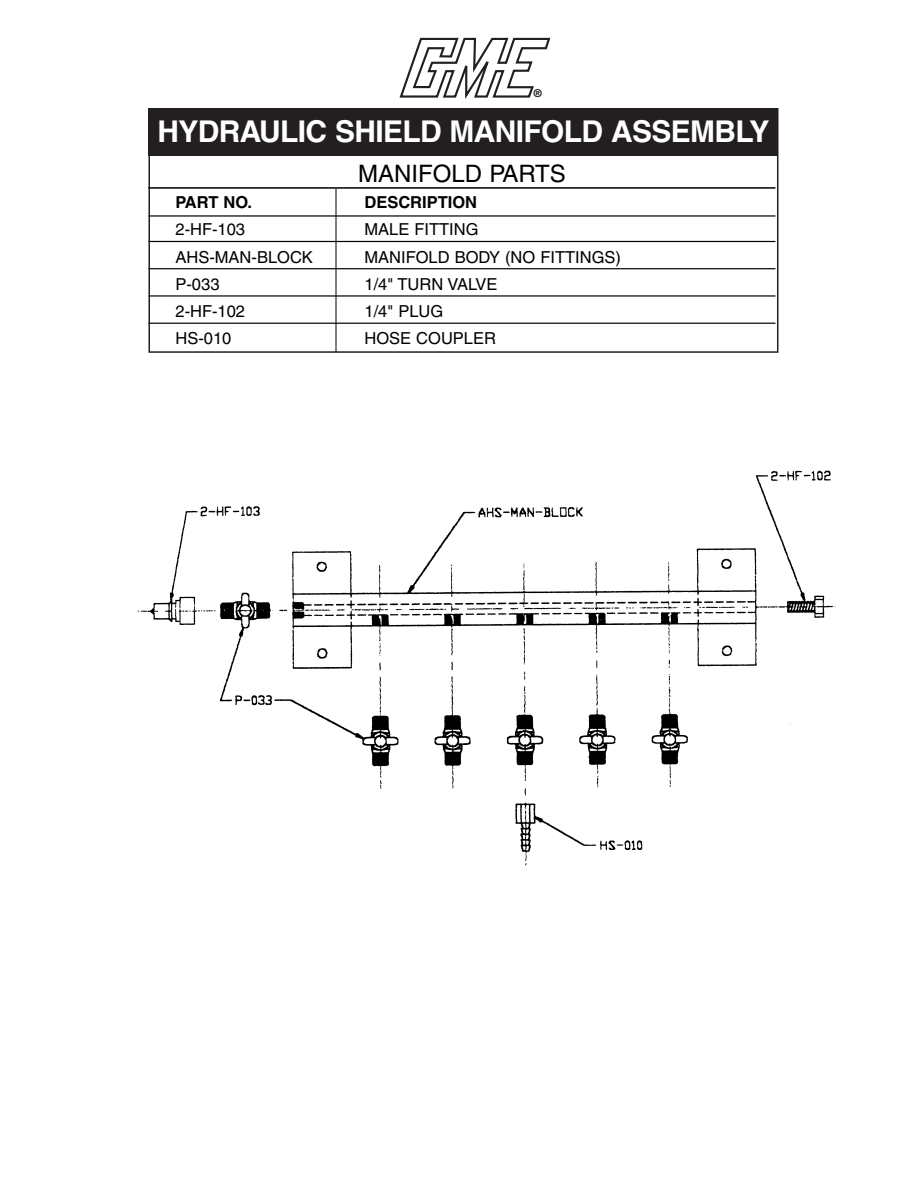
<style>
.page{position:relative;width:918px;height:1188px;background:#fff}
.page>*{position:absolute;margin:0;border:0;box-sizing:border-box;transform-origin:0 0}
.t1{font:700 30px "Helvetica";letter-spacing:-.02em;color:#fff}
.t2{font:24px "Helvetica";color:#000}
.t3{font:16.5px "Helvetica";color:#000}
.t4{font:700 16.5px "Helvetica";color:#000}
.t5{font:700 10.8px "Helvetica";color:#231f20}
</style>
<div class="page">
<div style="left:148px;top:108px;width:629px;height:47px;background:#231f20"></div>
<hr style="left:148px;top:187px;width:627px;height:2px;background:#000">
<hr style="left:148px;top:215px;width:627px;height:2px;background:#000">
<hr style="left:148px;top:241px;width:627px;height:1px;background:#000">
<hr style="left:148px;top:268px;width:627px;height:1px;background:#000">
<hr style="left:148px;top:295px;width:627px;height:2px;background:#000">
<hr style="left:148px;top:323px;width:627px;height:1px;background:#000">
<hr style="left:336px;top:189px;width:1px;height:163px;background:#000">
<img style="left:137px;top:470px;width:699px;height:396px">
<svg style="left:399px;top:38px;width:152px;height:61px"></svg>
<p class="t5" style="left:534px;top:89px;width:9px">®</p>
<h1 class="t1" style="left:158px;top:120px;width:613px">HYDRAULIC SHIELD MANIFOLD ASSEMBLY</h1>
<h2 class="t2" style="left:358px;top:165px;width:209px">MANIFOLD PARTS</h2>
<p class="t4" style="left:176px;top:196px;width:78px">PART NO.</p>
<p class="t4" style="left:365px;top:196px;width:114px">DESCRIPTION</p>
<p class="t3" style="left:176px;top:223px;width:71px">2-HF-103</p>
<p class="t3" style="left:365px;top:223px;width:116px">MALE FITTING</p>
<p class="t3" style="left:176px;top:251px;width:139px">AHS-MAN-BLOCK</p>
<p class="t3" style="left:364px;top:251px;width:258px">MANIFOLD BODY (NO FITTINGS)</p>
<p class="t3" style="left:176px;top:278px;width:46px">P-033</p>
<p class="t3" style="left:365px;top:278px;width:135px">1/4" TURN VALVE</p>
<p class="t3" style="left:176px;top:305px;width:71px">2-HF-102</p>
<p class="t3" style="left:365px;top:305px;width:80px">1/4" PLUG</p>
<p class="t3" style="left:176px;top:332px;width:57px">HS-010</p>
<p class="t3" style="left:365px;top:332px;width:133px">HOSE COUPLER</p>
</div>
